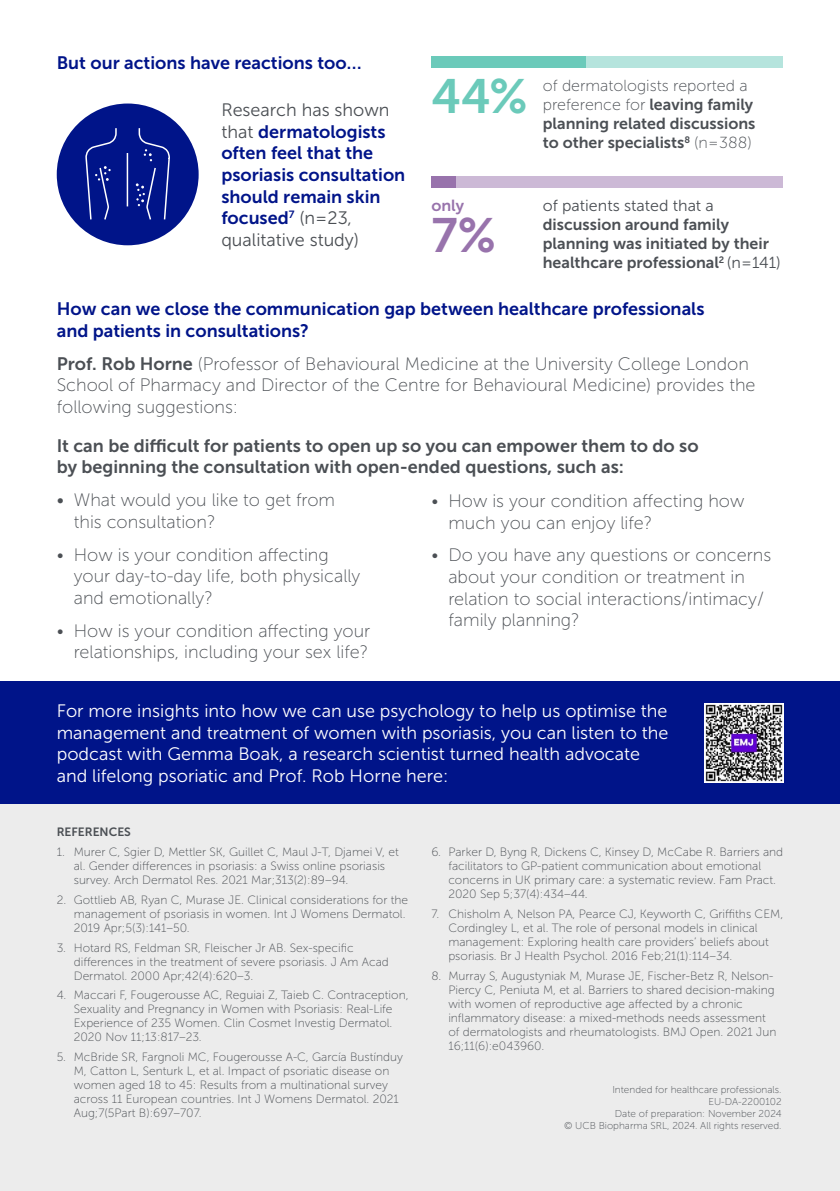
<style>
.page{position:relative;width:840px;height:1191px;background:#fff}
.page>*{position:absolute;margin:0;border:0;box-sizing:border-box;transform-origin:0 0}
.t1{font:48px "Museo Sans 700";color:#6bcaba}
.t2{font:48px "Museo Sans 700";color:#9873ac}
.t3{font:18px/21.6px "Museo Sans 100";color:#4b4f54}
.t4{font:18px/21.6px "Museo Sans 300";color:#fff}
.t5{font:18px/21.6px "Museo Sans 700";color:#001489}
.t6{font:18px/21.6px "Museo Sans 700";color:#4b4f54}
.t7{font:18px "Museo Sans 300";color:#4b4f54}
.t8{font:16px/19.2px "Museo Sans 700";color:#4b4f54}
.t9{font:16px/19.2px "Museo Sans 100";color:#4b4f54}
.t10{font:16px "Museo Sans 300";color:#4b4f54}
.t11{font:16px "Museo Sans 700";color:#9873ac}
.t12{font:12px/14px "Museo Sans 100";color:#4b4f54}
.t13{font:12px "Museo Sans 700";color:#4b4f54}
.t14{font:10px/12px "Museo Sans 100";color:#4b4f54;text-align:right}
.s1{font-family:"Museo Sans 300";color:#4b4f54}
.s2{font-family:"Museo Sans 700"}
.s3{font-family:"Museo Sans 100"}
.s4{font-family:"Museo Sans 300"}
</style>
<div class="page">
<div style="left:0;top:681px;width:839px;height:123px;background:#001489"></div>
<div style="left:0;top:804px;width:839px;height:387px;background:#ececec"></div>
<div style="left:57px;top:103px;width:141px;height:142px;background:#001489;border-radius:50%"></div>
<svg style="left:85px;top:128px;width:85px;height:92px"></svg>
<div style="left:431px;top:57px;width:351px;height:11px;background:#b5e4dd"></div>
<div style="left:431px;top:177px;width:351px;height:11px;background:#ccb9d6"></div>
<div style="left:431px;top:57px;width:155px;height:11px;background:#6bcaba"></div>
<div style="left:431px;top:177px;width:24px;height:11px;background:#9873ac"></div>
<img style="left:704px;top:704px;width:78px;height:78px">
<h2 class="t5" style="left:57px;top:52px;width:306px">But our actions have reactions too…</h2>
<h2 class="t7" style="left:221px;top:100px;width:170px">Research has shown</h2>
<h2 class="t5" style="left:221px;top:121px;width:185px"><span class="s1">that</span> dermatologists often feel that the psoriasis consultation should remain skin focused<sup>7</sup> <span class="s1">(n=23,</span></h2>
<h2 class="t7" style="left:221px;top:230px;width:139px">qualitative study)</h2>
<h1 class="t1" style="left:431px;top:70px;width:98px">44%</h1>
<h3 class="t9" style="left:542px;top:76px;width:212px">of dermatologists reported a preference for <span class="s2">leaving family</span></h3>
<h3 class="t8" style="left:542px;top:114px;width:214px">planning related discussions to other specialists<sup>8</sup> <span class="s3">(n=388)</span></h3>
<h3 class="t11" style="left:431px;top:196px;width:34px">only</h3>
<h1 class="t2" style="left:431px;top:209px;width:66px">7%</h1>
<h3 class="t10" style="left:542px;top:196px;width:172px">of patients stated that a</h3>
<h3 class="t8" style="left:542px;top:215px;width:239px">discussion around family planning was initiated by their healthcare professional<sup>2</sup> <span class="s4">(n=141)</span></h3>
<h2 class="t5" style="left:57px;top:298px;width:649px">How can we close the communication gap between healthcare professionals and patients in consultations?</h2>
<h2 class="t3" style="left:57px;top:353px;width:700px"><span class="s2">Prof. Rob Horne</span> (Professor of Behavioural Medicine at the University College London<br>School of Pharmacy and Director of the Centre for Behavioural Medicine) provides the following suggestions:</h2>
<h2 class="t6" style="left:57px;top:434px;width:643px">It can be difficult for patients to open up so you can empower them to do so by beginning the consultation with open-ended questions, such as:</h2>
<h2 class="t3" style="left:74px;top:489px;width:263px;text-indent:-17px"><span class="s4">•</span> What would you like to get from this consultation?</h2>
<h2 class="t3" style="left:74px;top:544px;width:288px;text-indent:-17px">• How is your condition affecting your day-to-day life, both physically and emotionally?</h2>
<h2 class="t3" style="left:57px;top:620px;width:315px;text-align:right">• How is your condition affecting your relationships, including your sex life?</h2>
<h2 class="t3" style="left:448px;top:490px;width:297px;text-indent:-17px">• How is your condition affecting how much you can enjoy life?</h2>
<h2 class="t3" style="left:448px;top:544px;width:324px;text-indent:-17px">• Do you have any questions or concerns about your condition or treatment in relation to social interactions/intimacy/ family planning?</h2>
<p class="t4" style="left:57px;top:700px;width:613px">For more insights into how we can use psychology to help us optimise the management and treatment of women with psoriasis, you can listen to the podcast with Gemma Boak, a research scientist turned health advocate and lifelong psoriatic and Prof. Rob Horne here:</p>
<p class="t13" style="left:57px;top:825px;width:76px">REFERENCES</p>
<p class="t12" style="left:74px;top:845px;width:326px;text-indent:-17px">1. Murer C, Sgier D, Mettler SK, Guillet C, Maul J-T, Djamei V, et al. Gender differences in psoriasis: a Swiss online psoriasis survey. Arch Dermatol Res. 2021 Mar;313(2):89–94.</p>
<p class="t12" style="left:74px;top:893px;width:336px;text-indent:-17px">2. Gottlieb AB, Ryan C, Murase JE. Clinical considerations for the management of psoriasis in women. Int J Womens Dermatol.<br>2019 Apr;5(3):141–50.</p>
<p class="t12" style="left:74px;top:940px;width:316px;text-indent:-17px">3. Hotard RS, Feldman SR, Fleischer Jr AB. Sex-specific differences in the treatment of severe psoriasis. J Am Acad<br>Dermatol. 2000 Apr;42(4):620–3.</p>
<p class="t12" style="left:74px;top:988px;width:336px;text-indent:-17px">4. Maccari F, Fougerousse AC, Reguiai Z, Taieb C. Contraception, Sexuality and Pregnancy in Women with Psoriasis: Real-Life Experience of 235 Women. Clin Cosmet Investig Dermatol.<br>2020 Nov 11;13:817–23.</p>
<p class="t12" style="left:74px;top:1050px;width:330px;text-indent:-17px">5. McBride SR, Fargnoli MC, Fougerousse A-C, García Bustínduy M, Catton L, Senturk L, et al. Impact of psoriatic disease on women aged 18 to 45: Results from a multinational survey across 11 European countries. Int J Womens Dermatol. 2021<br>Aug;7(5Part B):697–707.</p>
<p class="t12" style="left:448px;top:845px;width:336px;text-indent:-17px">6. Parker D, Byng R, Dickens C, Kinsey D, McCabe R. Barriers and facilitators to GP-patient communication about emotional concerns in UK primary care: a systematic review. Fam Pract.<br>2020 Sep 5;37(4):434–44.</p>
<p class="t12" style="left:448px;top:907px;width:336px;text-indent:-17px">7. Chisholm A, Nelson PA, Pearce CJ, Keyworth C, Griffiths CEM, Cordingley L, et al. The role of personal models in clinical management: Exploring health care providers’ beliefs about psoriasis. Br J Health Psychol. 2016 Feb;21(1):114–34.</p>
<p class="t12" style="left:448px;top:968px;width:329px;text-indent:-17px">8. Murray S, Augustyniak M, Murase JE, Fischer-Betz R, Nelson-Piercy C, Peniuta M, et al. Barriers to shared decision-making with women of reproductive age affected by a chronic inflammatory disease: a mixed-methods needs assessment of dermatologists and rheumatologists. BMJ Open. 2021 Jun 16;11(6):e043960.</p>
<p class="t14" style="left:563px;top:1083px;width:219px">Intended for healthcare professionals.<br>EU-DA-2200102<br>Date of preparation: November 2024<br>© UCB Biopharma SRL, 2024. All rights reserved.</p>
</div>
